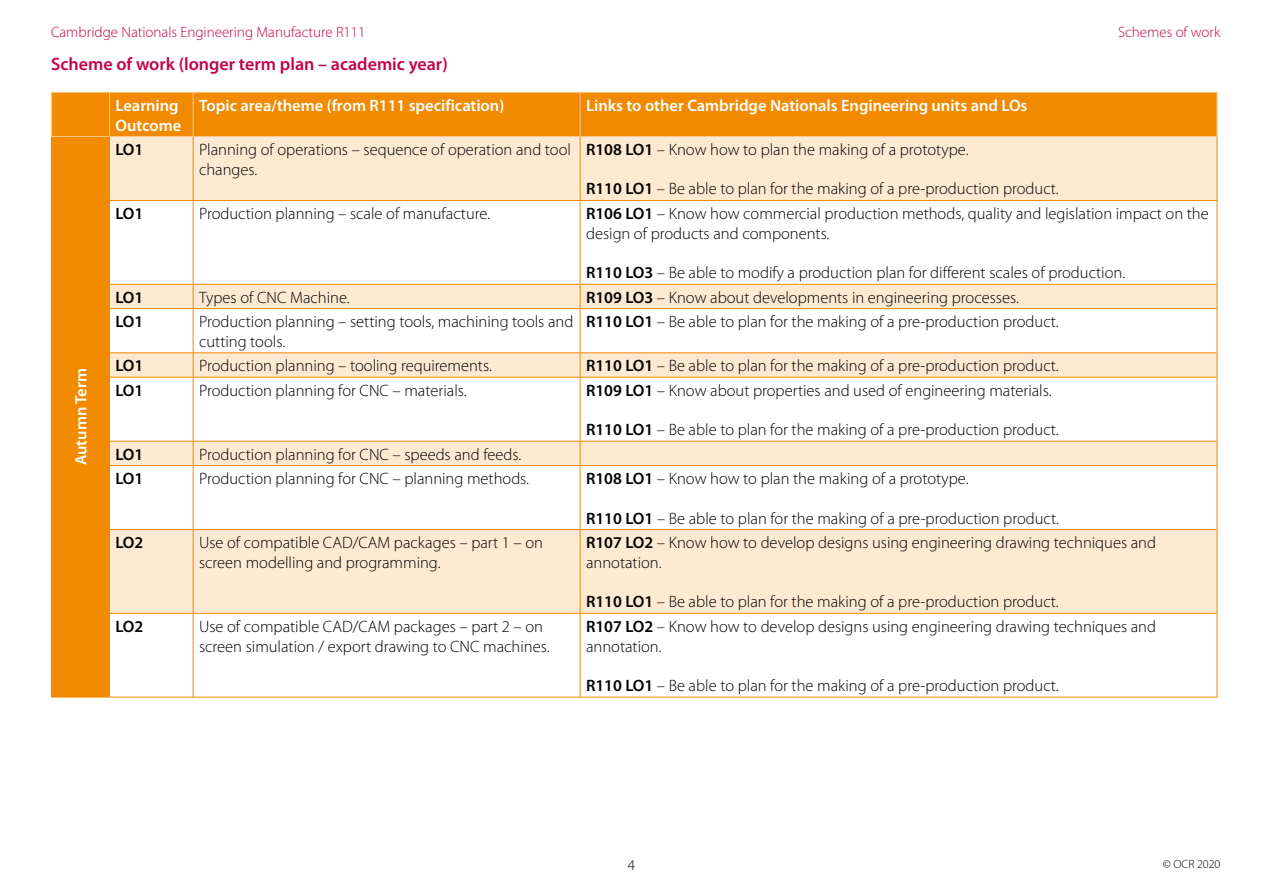
<style>
.page{position:relative;width:1263px;height:893px;background:#fff}
.page>*{position:absolute;margin:0;border:0;box-sizing:border-box;transform-origin:0 0}
.t1{font:600 18px "Myriad Pro";color:#c4014b}
.t2{font:300 16.5px/19.8px "Myriad Pro";color:#000}
.t3{font:600 16.5px/19.8px "Myriad Pro";color:#fff}
.t4{font:600 16.5px "Myriad Pro";letter-spacing:-.02em;color:#000}
.t5{font:300 15px "Myriad Pro";color:#c4014b}
.t6{font:300 15px "Myriad Pro";color:#000}
.t7{font:300 12px "Myriad Pro";color:#000}
.s1{font-weight:600}
</style>
<div class="page">
<div style="left:52px;top:93px;width:1165px;height:43px;background:#f18a00"></div>
<div style="left:51px;top:136px;width:58px;height:561px;background:#f28b00"></div>
<svg style="left:110px;top:137px;width:1107px;height:476px"></svg>
<hr style="left:51px;top:92px;width:58px;height:1px;background:#fbc78c">
<hr style="left:51px;top:93px;width:1px;height:43px;background:#fbc78c">
<hr style="left:109px;top:92px;width:84px;height:1px;background:#fbc78c">
<hr style="left:109px;top:93px;width:1px;height:43px;background:#fbc78c">
<hr style="left:193px;top:92px;width:387px;height:1px;background:#fbc78c">
<hr style="left:193px;top:93px;width:1px;height:43px;background:#fbc78c">
<hr style="left:580px;top:92px;width:637px;height:1px;background:#fbc78c">
<hr style="left:580px;top:93px;width:1px;height:43px;background:#fbc78c">
<hr style="left:1217px;top:93px;width:1px;height:43px;background:#fbc78c">
<hr style="left:51px;top:136px;width:58px;height:1px;background:#fbc78c">
<hr style="left:109px;top:136px;width:84px;height:1px;background:#fbc78c">
<hr style="left:193px;top:136px;width:387px;height:1px;background:#fbc78c">
<hr style="left:580px;top:136px;width:637px;height:1px;background:#fbc78c">
<hr style="left:51px;top:697px;width:58px;height:1px;background:#f18a00">
<hr style="left:109px;top:137px;width:1px;height:63px;background:#f18a00">
<hr style="left:193px;top:137px;width:1px;height:63px;background:#f18a00">
<hr style="left:580px;top:137px;width:1px;height:63px;background:#f18a00">
<hr style="left:1217px;top:137px;width:1px;height:63px;background:#f18a00">
<hr style="left:109px;top:200px;width:84px;height:1px;background:#f18a00">
<hr style="left:109px;top:201px;width:1px;height:83px;background:#f18a00">
<hr style="left:193px;top:200px;width:387px;height:1px;background:#f18a00">
<hr style="left:193px;top:201px;width:1px;height:83px;background:#f18a00">
<hr style="left:580px;top:200px;width:637px;height:1px;background:#f18a00">
<hr style="left:580px;top:201px;width:1px;height:83px;background:#f18a00">
<hr style="left:1217px;top:201px;width:1px;height:83px;background:#f18a00">
<hr style="left:109px;top:284px;width:84px;height:1px;background:#f18a00">
<svg style="left:109px;top:285px;width:1px;height:23px"></svg>
<hr style="left:193px;top:284px;width:387px;height:1px;background:#f18a00">
<svg style="left:193px;top:285px;width:1px;height:23px"></svg>
<hr style="left:580px;top:284px;width:637px;height:1px;background:#f18a00">
<svg style="left:580px;top:285px;width:1px;height:23px"></svg>
<svg style="left:1217px;top:285px;width:1px;height:23px"></svg>
<hr style="left:109px;top:308px;width:84px;height:1px;background:#f18a00">
<hr style="left:109px;top:309px;width:1px;height:43px;background:#f18a00">
<hr style="left:193px;top:308px;width:387px;height:1px;background:#f18a00">
<hr style="left:193px;top:309px;width:1px;height:43px;background:#f18a00">
<hr style="left:580px;top:308px;width:637px;height:1px;background:#f18a00">
<hr style="left:580px;top:309px;width:1px;height:43px;background:#f18a00">
<hr style="left:1217px;top:309px;width:1px;height:43px;background:#f18a00">
<hr style="left:109px;top:352px;width:84px;height:1px;background:#f18a00">
<svg style="left:109px;top:353px;width:1px;height:24px"></svg>
<hr style="left:193px;top:352px;width:387px;height:1px;background:#f18a00">
<svg style="left:193px;top:353px;width:1px;height:24px"></svg>
<hr style="left:580px;top:352px;width:637px;height:1px;background:#f18a00">
<svg style="left:580px;top:353px;width:1px;height:24px"></svg>
<svg style="left:1217px;top:353px;width:1px;height:24px"></svg>
<hr style="left:109px;top:377px;width:84px;height:1px;background:#f18a00">
<hr style="left:109px;top:378px;width:1px;height:63px;background:#f18a00">
<hr style="left:193px;top:377px;width:387px;height:1px;background:#f18a00">
<hr style="left:193px;top:378px;width:1px;height:63px;background:#f18a00">
<hr style="left:580px;top:377px;width:637px;height:1px;background:#f18a00">
<hr style="left:580px;top:378px;width:1px;height:63px;background:#f18a00">
<hr style="left:1217px;top:378px;width:1px;height:63px;background:#f18a00">
<hr style="left:109px;top:441px;width:84px;height:1px;background:#f18a00">
<svg style="left:109px;top:442px;width:1px;height:23px"></svg>
<hr style="left:193px;top:441px;width:387px;height:1px;background:#f18a00">
<svg style="left:193px;top:442px;width:1px;height:23px"></svg>
<hr style="left:580px;top:441px;width:637px;height:1px;background:#f18a00">
<svg style="left:580px;top:442px;width:1px;height:23px"></svg>
<svg style="left:1217px;top:442px;width:1px;height:23px"></svg>
<hr style="left:109px;top:465px;width:84px;height:1px;background:#f18a00">
<hr style="left:109px;top:466px;width:1px;height:63px;background:#f18a00">
<hr style="left:193px;top:465px;width:387px;height:1px;background:#f18a00">
<hr style="left:193px;top:466px;width:1px;height:63px;background:#f18a00">
<hr style="left:580px;top:465px;width:637px;height:1px;background:#f18a00">
<hr style="left:580px;top:466px;width:1px;height:63px;background:#f18a00">
<hr style="left:1217px;top:466px;width:1px;height:63px;background:#f18a00">
<hr style="left:109px;top:529px;width:84px;height:1px;background:#f18a00">
<hr style="left:109px;top:530px;width:1px;height:83px;background:#f18a00">
<hr style="left:193px;top:529px;width:387px;height:1px;background:#f18a00">
<hr style="left:193px;top:530px;width:1px;height:83px;background:#f18a00">
<hr style="left:580px;top:529px;width:637px;height:1px;background:#f18a00">
<hr style="left:580px;top:530px;width:1px;height:83px;background:#f18a00">
<hr style="left:1217px;top:530px;width:1px;height:83px;background:#f18a00">
<hr style="left:109px;top:613px;width:84px;height:1px;background:#f18a00">
<hr style="left:109px;top:614px;width:1px;height:83px;background:#f18a00">
<hr style="left:193px;top:613px;width:387px;height:1px;background:#f18a00">
<hr style="left:193px;top:614px;width:1px;height:83px;background:#f18a00">
<hr style="left:580px;top:613px;width:637px;height:1px;background:#f18a00">
<hr style="left:580px;top:614px;width:1px;height:83px;background:#f18a00">
<hr style="left:1217px;top:614px;width:1px;height:83px;background:#f18a00">
<hr style="left:109px;top:697px;width:84px;height:1px;background:#f18a00">
<hr style="left:193px;top:697px;width:387px;height:1px;background:#f18a00">
<hr style="left:580px;top:697px;width:637px;height:1px;background:#f18a00">
<p class="t5" style="left:51px;top:24px;width:316px">Cambridge Nationals Engineering Manufacture R111</p>
<p class="t5" style="left:1118px;top:24px;width:104px">Schemes of work</p>
<p class="t1" style="left:51px;top:52px;width:398px">Scheme of work (longer term plan – academic year)</p>
<p class="t3" style="left:71px;top:465px;width:98px;rotate:-90deg">Autumn Term</p>
<p class="t3" style="left:115px;top:95px;width:67px">Learning<br>Outcome</p>
<p class="t3" style="left:199px;top:95px;width:307px">Topic area/theme (from R111 specification)</p>
<p class="t3" style="left:586px;top:95px;width:443px">Links to other Cambridge Nationals Engineering units and LOs</p>
<p class="t4" style="left:115px;top:139px;width:29px">LO1</p>
<p class="t2" style="left:199px;top:140px;width:373px">Planning of operations – sequence of operation and tool changes.</p>
<p class="t2" style="left:586px;top:140px;width:384px"><span class="s1">R108 LO1</span> – Know how to plan the making of a prototype.</p>
<p class="t2" style="left:586px;top:179px;width:474px"><span class="s1">R110 LO1</span> – Be able to plan for the making of a pre-production product.</p>
<p class="t4" style="left:115px;top:203px;width:29px">LO1</p>
<p class="t2" style="left:199px;top:204px;width:293px">Production planning – scale of manufacture.</p>
<p class="t2" style="left:586px;top:204px;width:624px"><span class="s1">R106 LO1</span> – Know how commercial production methods, quality and legislation impact on the design of products and components.</p>
<p class="t2" style="left:586px;top:263px;width:541px"><span class="s1">R110 LO3</span> – Be able to modify a production plan for different scales of production.</p>
<p class="t4" style="left:115px;top:287px;width:29px">LO1</p>
<p class="t2" style="left:199px;top:288px;width:152px">Types of CNC Machine.</p>
<p class="t2" style="left:586px;top:288px;width:434px"><span class="s1">R109 LO3</span> – Know about developments in engineering processes.</p>
<p class="t4" style="left:115px;top:311px;width:29px">LO1</p>
<p class="t2" style="left:199px;top:312px;width:376px">Production planning – setting tools, machining tools and cutting tools.</p>
<p class="t2" style="left:586px;top:312px;width:474px"><span class="s1">R110 LO1</span> – Be able to plan for the making of a pre-production product.</p>
<p class="t4" style="left:115px;top:355px;width:29px">LO1</p>
<p class="t2" style="left:199px;top:356px;width:294px">Production planning – tooling requirements.</p>
<p class="t2" style="left:586px;top:356px;width:474px"><span class="s1">R110 LO1</span> – Be able to plan for the making of a pre-production product.</p>
<p class="t4" style="left:115px;top:380px;width:29px">LO1</p>
<p class="t2" style="left:199px;top:380px;width:269px">Production planning for CNC – materials.</p>
<p class="t2" style="left:586px;top:380px;width:467px"><span class="s1">R109 LO1</span> – Know about properties and used of engineering materials.</p>
<p class="t2" style="left:586px;top:420px;width:474px"><span class="s1">R110 LO1</span> – Be able to plan for the making of a pre-production product.</p>
<p class="t4" style="left:115px;top:443px;width:29px">LO1</p>
<p class="t2" style="left:199px;top:444px;width:324px">Production planning for CNC – speeds and feeds.</p>
<p class="t4" style="left:115px;top:468px;width:29px">LO1</p>
<p class="t2" style="left:199px;top:469px;width:331px">Production planning for CNC – planning methods.</p>
<p class="t2" style="left:586px;top:469px;width:384px"><span class="s1">R108 LO1</span> – Know how to plan the making of a prototype.</p>
<p class="t2" style="left:586px;top:508px;width:474px"><span class="s1">R110 LO1</span> – Be able to plan for the making of a pre-production product.</p>
<p class="t4" style="left:115px;top:532px;width:29px">LO2</p>
<p class="t2" style="left:199px;top:533px;width:345px">Use of compatible CAD/CAM packages – part 1 – on screen modelling and programming.</p>
<p class="t2" style="left:586px;top:533px;width:571px"><span class="s1">R107 LO2</span> – Know how to develop designs using engineering drawing techniques and annotation.</p>
<p class="t2" style="left:586px;top:592px;width:474px"><span class="s1">R110 LO1</span> – Be able to plan for the making of a pre-production product.</p>
<p class="t4" style="left:115px;top:616px;width:29px">LO2</p>
<p class="t2" style="left:199px;top:617px;width:352px">Use of compatible CAD/CAM packages – part 2 – on screen simulation / export drawing to CNC machines.</p>
<p class="t2" style="left:586px;top:617px;width:571px"><span class="s1">R107 LO2</span> – Know how to develop designs using engineering drawing techniques and annotation.</p>
<p class="t2" style="left:586px;top:676px;width:474px"><span class="s1">R110 LO1</span> – Be able to plan for the making of a pre-production product.</p>
<p class="t6" style="left:628px;top:857px;width:9px">4</p>
<p class="t7" style="left:1163px;top:857px;width:59px">© OCR 2020</p>
</div>
